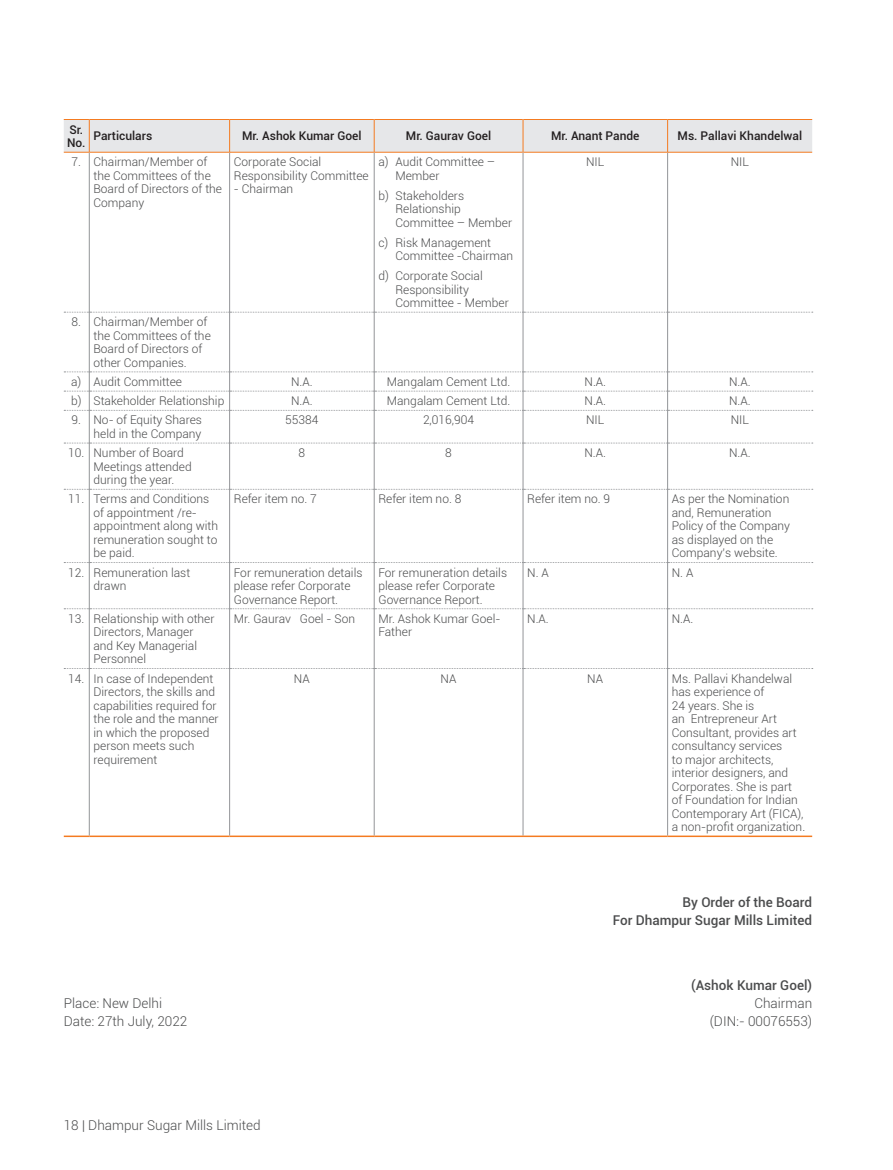
<style>
.page{position:relative;width:893px;height:1170px;background:#fff}
.page>*{position:absolute;margin:0;border:0;box-sizing:border-box;transform-origin:0 0}
.t1{font:300 13.5px "Roboto";color:#4b4c4d}
.t2{font:500 13.5px/18px "Roboto";color:#4b4c4d;text-align:right}
.t3{font:300 12px/13.5px "Roboto";color:#4b4c4d}
.t4{font:500 12px/13.5px "Roboto";color:#231f20}
</style>
<div class="page">
<div style="left:64px;top:119px;width:748px;height:34px;background:#e6e7e9"></div>
<hr style="left:90px;top:152px;width:139px;height:1px;background:#f47b21">
<hr style="left:230px;top:152px;width:144px;height:1px;background:#f47b21">
<hr style="left:375px;top:152px;width:148px;height:1px;background:#f47b21">
<hr style="left:523px;top:152px;width:144px;height:1px;background:#f47b21">
<hr style="left:668px;top:152px;width:144px;height:1px;background:#f47b21">
<hr style="left:89px;top:153px;width:1px;height:159px;background:#939598">
<hr style="left:229px;top:153px;width:1px;height:159px;background:#939598">
<hr style="left:374px;top:153px;width:1px;height:159px;background:#939598">
<hr style="left:523px;top:153px;width:1px;height:159px;background:#939598">
<hr style="left:667px;top:153px;width:1px;height:159px;background:#939598">
<hr style="left:89px;top:312px;width:1px;height:60px;background:#939598">
<hr style="left:229px;top:312px;width:1px;height:60px;background:#939598">
<hr style="left:374px;top:312px;width:1px;height:60px;background:#939598">
<hr style="left:523px;top:312px;width:1px;height:60px;background:#939598">
<hr style="left:667px;top:312px;width:1px;height:60px;background:#939598">
<hr style="left:89px;top:410px;width:1px;height:33px;background:#939598">
<hr style="left:229px;top:410px;width:1px;height:33px;background:#939598">
<hr style="left:374px;top:410px;width:1px;height:33px;background:#939598">
<hr style="left:523px;top:410px;width:1px;height:33px;background:#939598">
<hr style="left:667px;top:410px;width:1px;height:33px;background:#939598">
<hr style="left:89px;top:443px;width:1px;height:46px;background:#939598">
<hr style="left:229px;top:443px;width:1px;height:46px;background:#939598">
<hr style="left:374px;top:443px;width:1px;height:46px;background:#939598">
<hr style="left:523px;top:443px;width:1px;height:46px;background:#939598">
<hr style="left:667px;top:443px;width:1px;height:46px;background:#939598">
<hr style="left:89px;top:489px;width:1px;height:73px;background:#939598">
<hr style="left:229px;top:489px;width:1px;height:73px;background:#939598">
<hr style="left:374px;top:489px;width:1px;height:73px;background:#939598">
<hr style="left:523px;top:489px;width:1px;height:73px;background:#939598">
<hr style="left:667px;top:489px;width:1px;height:73px;background:#939598">
<hr style="left:89px;top:562px;width:1px;height:46px;background:#939598">
<hr style="left:229px;top:562px;width:1px;height:46px;background:#939598">
<hr style="left:374px;top:562px;width:1px;height:46px;background:#939598">
<hr style="left:523px;top:562px;width:1px;height:46px;background:#939598">
<hr style="left:667px;top:562px;width:1px;height:46px;background:#939598">
<hr style="left:89px;top:608px;width:1px;height:60px;background:#939598">
<hr style="left:229px;top:608px;width:1px;height:60px;background:#939598">
<hr style="left:374px;top:608px;width:1px;height:60px;background:#939598">
<hr style="left:523px;top:608px;width:1px;height:60px;background:#939598">
<hr style="left:667px;top:608px;width:1px;height:60px;background:#939598">
<hr style="left:89px;top:668px;width:1px;height:167px;background:#939598">
<hr style="left:229px;top:668px;width:1px;height:167px;background:#939598">
<hr style="left:374px;top:668px;width:1px;height:167px;background:#939598">
<hr style="left:523px;top:668px;width:1px;height:167px;background:#939598">
<hr style="left:667px;top:668px;width:1px;height:167px;background:#939598">
<svg style="left:64px;top:312px;width:749px;height:1px"></svg>
<svg style="left:64px;top:371px;width:749px;height:40px"></svg>
<svg style="left:64px;top:442px;width:749px;height:1px"></svg>
<svg style="left:64px;top:489px;width:749px;height:1px"></svg>
<svg style="left:64px;top:562px;width:749px;height:1px"></svg>
<svg style="left:64px;top:608px;width:749px;height:1px"></svg>
<svg style="left:64px;top:668px;width:749px;height:1px"></svg>
<hr style="left:89px;top:119px;width:1px;height:34px;background:#f47b21">
<hr style="left:229px;top:119px;width:1px;height:34px;background:#f47b21">
<hr style="left:374px;top:119px;width:1px;height:34px;background:#f47b21">
<hr style="left:523px;top:119px;width:1px;height:34px;background:#f47b21">
<hr style="left:667px;top:119px;width:1px;height:34px;background:#f47b21">
<hr style="left:64px;top:835px;width:25px;height:2px;background:#f47b21">
<hr style="left:89px;top:835px;width:141px;height:2px;background:#f47b21">
<hr style="left:230px;top:835px;width:144px;height:2px;background:#f47b21">
<hr style="left:374px;top:835px;width:149px;height:2px;background:#f47b21">
<hr style="left:523px;top:835px;width:145px;height:2px;background:#f47b21">
<hr style="left:668px;top:835px;width:144px;height:2px;background:#f47b21">
<p class="t4" style="left:67px;top:122px;width:20px">Sr.<br>No.</p>
<p class="t4" style="left:94px;top:129px;width:60px">Particulars</p>
<p class="t4" style="left:242px;top:129px;width:121px">Mr. Ashok Kumar Goel</p>
<p class="t4" style="left:406px;top:129px;width:87px">Mr. Gaurav Goel</p>
<p class="t4" style="left:551px;top:129px;width:90px">Mr. Anant Pande</p>
<p class="t4" style="left:678px;top:129px;width:126px">Ms. Pallavi Khandelwal</p>
<p class="t3" style="left:94px;top:155px;width:130px;text-indent:-22px">7. Chairman/Member of the Committees of the<br>Board of Directors of the<br>Company</p>
<p class="t3" style="left:234px;top:155px;width:136px">Corporate Social<br>Responsibility Committee</p>
<p class="t3" style="left:395px;top:155px;width:101px;text-indent:-17px">a) Audit Committee –<br>Member</p>
<p class="t3" style="left:395px;top:188px;width:118px;text-indent:-17px">b) Stakeholders<br>Relationship<br>Committee – Member</p>
<p class="t3" style="left:395px;top:235px;width:119px;text-indent:-17px">c) Risk Management<br>Committee -Chairman</p>
<p class="t3" style="left:395px;top:268px;width:115px;text-indent:-17px">d) Corporate Social<br>Responsibility<br>Committee - Member</p>
<p class="t3" style="left:586px;top:155px;width:20px">NIL</p>
<p class="t3" style="left:731px;top:155px;width:20px">NIL</p>
<p class="t3" style="left:234px;top:182px;width:61px">- Chairman</p>
<p class="t3" style="left:94px;top:315px;width:119px;text-indent:-22px">8. Chairman/Member of the Committees of the<br>Board of Directors of other Companies.</p>
<p class="t3" style="left:71px;top:374px;width:112px">a) Audit Committee</p>
<p class="t3" style="left:291px;top:374px;width:23px">N.A.</p>
<p class="t3" style="left:387px;top:374px;width:125px">Mangalam Cement Ltd.</p>
<p class="t3" style="left:584px;top:374px;width:23px">N.A.</p>
<p class="t3" style="left:729px;top:374px;width:23px">N.A.</p>
<p class="t3" style="left:71px;top:394px;width:155px">b) Stakeholder Relationship</p>
<p class="t3" style="left:291px;top:394px;width:23px">N.A.</p>
<p class="t3" style="left:387px;top:394px;width:125px">Mangalam Cement Ltd.</p>
<p class="t3" style="left:584px;top:394px;width:23px">N.A.</p>
<p class="t3" style="left:729px;top:394px;width:23px">N.A.</p>
<p class="t3" style="left:72px;top:413px;width:132px;text-align:right">9. No- of Equity Shares held in the Company</p>
<p class="t3" style="left:285px;top:413px;width:35px">55384</p>
<p class="t3" style="left:423px;top:413px;width:53px">2,016,904</p>
<p class="t3" style="left:586px;top:413px;width:20px">NIL</p>
<p class="t3" style="left:731px;top:413px;width:20px">NIL</p>
<p class="t3" style="left:94px;top:445px;width:100px;text-indent:-25px">10. Number of Board<br>Meetings attended during the year.</p>
<p class="t3" style="left:299px;top:445px;width:8px">8</p>
<p class="t3" style="left:445px;top:445px;width:8px">8</p>
<p class="t3" style="left:584px;top:445px;width:23px">N.A.</p>
<p class="t3" style="left:729px;top:445px;width:23px">N.A.</p>
<p class="t3" style="left:94px;top:492px;width:126px;text-indent:-25px">11. Terms and Conditions of appointment /re&shy;appointment along with remuneration sought to be paid.</p>
<p class="t3" style="left:234px;top:492px;width:85px">Refer item no. 7</p>
<p class="t3" style="left:378px;top:492px;width:85px">Refer item no. 8</p>
<p class="t3" style="left:527px;top:492px;width:85px">Refer item no. 9</p>
<p class="t3" style="left:672px;top:492px;width:120px">As per the Nomination and, Remuneration<br>Policy of the Company as displayed on the<br>Company’s website.</p>
<p class="t3" style="left:94px;top:565px;width:98px;text-indent:-25px">12. Remuneration last drawn</p>
<p class="t3" style="left:234px;top:565px;width:130px">For remuneration details please refer Corporate<br>Governance Report.</p>
<p class="t3" style="left:378px;top:565px;width:130px">For remuneration details please refer Corporate<br>Governance Report.</p>
<p class="t3" style="left:527px;top:565px;width:23px">N. A</p>
<p class="t3" style="left:672px;top:565px;width:23px">N. A</p>
<p class="t3" style="left:94px;top:611px;width:123px;text-indent:-25px">13. Relationship with other<br>Directors, Manager and Key Managerial<br>Personnel</p>
<p class="t3" style="left:234px;top:611px;width:123px">Mr. Gaurav Goel - Son</p>
<p class="t3" style="left:378px;top:611px;width:124px">Mr. Ashok Kumar Goel-<br>Father</p>
<p class="t3" style="left:527px;top:611px;width:23px">N.A.</p>
<p class="t3" style="left:672px;top:611px;width:23px">N.A.</p>
<p class="t3" style="left:94px;top:671px;width:127px;text-indent:-25px">14. In case of Independent<br>Directors, the skills and capabilities required for the role and the manner in which the proposed person meets such requirement</p>
<p class="t3" style="left:294px;top:671px;width:17px">NA</p>
<p class="t3" style="left:441px;top:671px;width:17px">NA</p>
<p class="t3" style="left:587px;top:671px;width:17px">NA</p>
<p class="t3" style="left:672px;top:671px;width:135px">Ms. Pallavi Khandelwal has experience of<br>24 years. She is<br>an Entrepreneur Art<br>Consultant, provides art consultancy services<br>to major architects, interior designers, and<br>Corporates. She is part of Foundation for Indian<br>Contemporary Art (FICA), a non-profit organization.</p>
<p class="t2" style="left:613px;top:892px;width:201px">By Order of the Board<br>For Dhampur Sugar Mills Limited</p>
<p class="t2" style="left:691px;top:975px;width:123px">(Ashok Kumar Goel)</p>
<p class="t1" style="left:64px;top:993px;width:100px">Place: New Delhi</p>
<p class="t1" style="left:754px;top:993px;width:59px">Chairman</p>
<p class="t1" style="left:64px;top:1011px;width:125px">Date: 27th July, 2022</p>
<p class="t1" style="left:710px;top:1011px;width:104px">(DIN:- 00076553)</p>
<p class="t1" style="left:64px;top:1115px;width:198px">18 | Dhampur Sugar Mills Limited</p>
</div>
